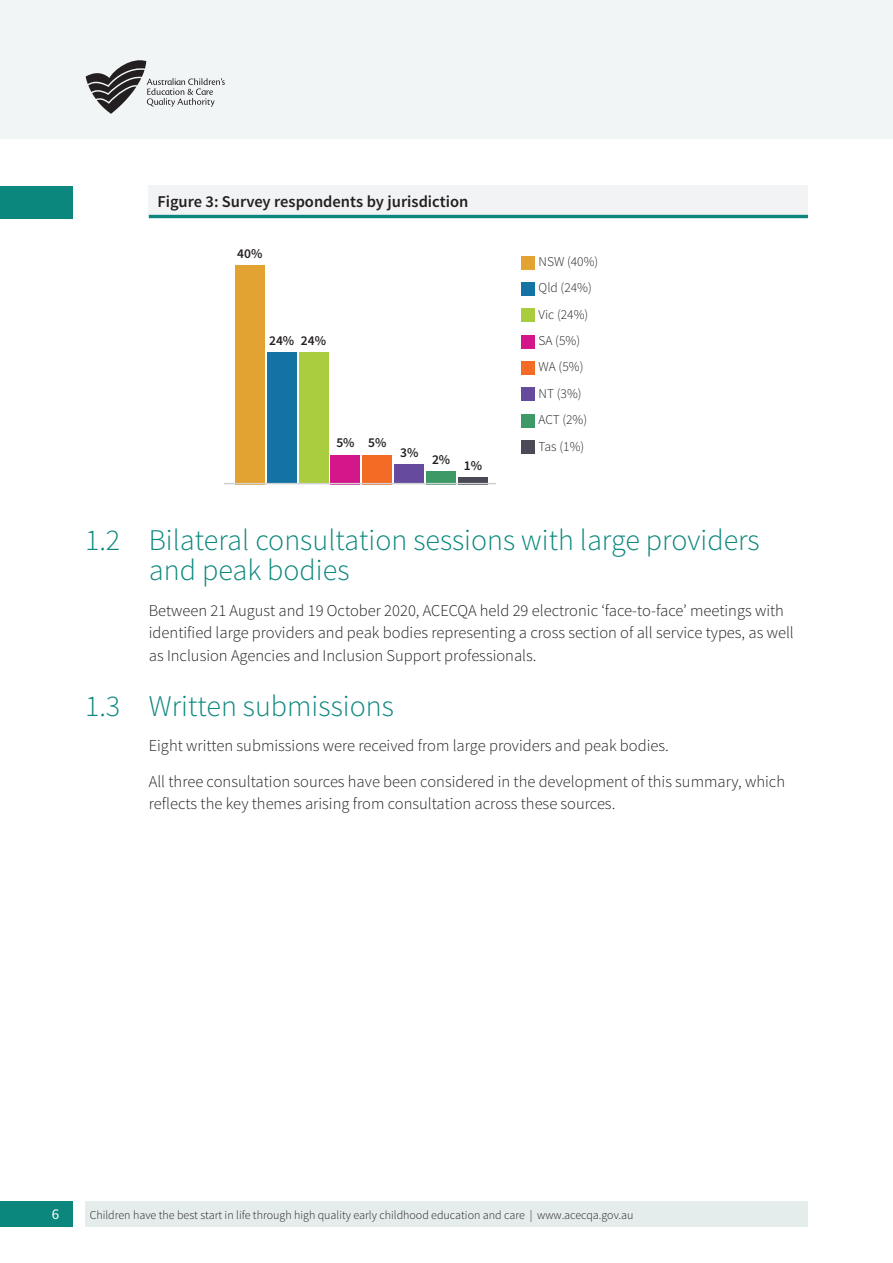
<style>
.page{position:relative;width:893px;height:1263px;background:#fff}
.page>*{position:absolute;margin:0;border:0;box-sizing:border-box;transform-origin:0 0}
.t1{font:300 30px/30px "Source Sans Pro";color:#0b877e}
.t2{font:300 16.5px/22.5px "Source Sans Pro";color:#231f20}
.figure-title{font:600 16.5px "Source Sans Pro";color:#231f20}
.t3{font:15px "Source Sans Pro";color:#fff}
.t4{font:300 13.5px/26.4px "Source Sans Pro";color:#231f20}
.t5{font:600 13.5px "Source Sans Pro";color:#231f20}
.t6{font:300 12px "Source Sans Pro";color:#231f20}
</style>
<div class="page">
<div style="left:0;top:1201px;width:72px;height:26px;background:#0b877e"></div>
<div style="left:85px;top:1201px;width:723px;height:26px;background:#e5edec"></div>
<div style="left:0;top:186px;width:72px;height:33px;background:#0b877e"></div>
<div style="left:0;top:0;width:893px;height:138px;background:#f1f5f5"></div>
<svg style="left:86px;top:60px;width:139px;height:54px"></svg>
<div style="left:149px;top:186px;width:659px;height:30px;background:#f2f3f4"></div>
<hr style="left:149px;top:215px;width:659px;height:3px;background:#0b877e">
<div style="left:521px;top:256px;width:13px;height:13px;background:#e3a332"></div>
<div style="left:521px;top:282px;width:13px;height:14px;background:#1572a4"></div>
<div style="left:521px;top:309px;width:13px;height:13px;background:#aacc3f"></div>
<div style="left:521px;top:335px;width:13px;height:13px;background:#d3178b"></div>
<div style="left:521px;top:361px;width:13px;height:14px;background:#f36b24"></div>
<div style="left:521px;top:388px;width:13px;height:13px;background:#654a9e"></div>
<div style="left:521px;top:414px;width:13px;height:14px;background:#3d9a66"></div>
<div style="left:521px;top:440px;width:13px;height:14px;background:#494a55"></div>
<div style="left:331px;top:455px;width:29px;height:29px;background:#d3178b"></div>
<div style="left:362px;top:455px;width:30px;height:29px;background:#f36b24"></div>
<div style="left:394px;top:464px;width:30px;height:20px;background:#654a9e"></div>
<div style="left:426px;top:471px;width:30px;height:13px;background:#3d9a66"></div>
<svg style="left:458px;top:477px;width:30px;height:6px"></svg>
<div style="left:299px;top:353px;width:29px;height:131px;background:#aacc3f"></div>
<div style="left:267px;top:353px;width:30px;height:131px;background:#1572a4"></div>
<div style="left:235px;top:265px;width:30px;height:219px;background:#e3a332"></div>
<hr style="left:224px;top:483px;width:272px;height:1px;background:#d1d2d4">
<p class="figure-title" style="left:157px;top:191px;width:313px">Figure 3: Survey respondents by jurisdiction</p>
<p class="t5" style="left:237px;top:244px;width:27px">40%</p>
<p class="t5" style="left:269px;top:332px;width:59px">24% 24%</p>
<p class="t4" style="left:539px;top:248px;width:61px">NSW (40%)<br>Qld (24%)<br>Vic (24%)<br>SA (5%)<br>WA (5%)<br>NT (3%)<br>ACT (2%)</p>
<p class="t5" style="left:336px;top:434px;width:52px">5% 5%</p>
<p class="t4" style="left:539px;top:433px;width:47px">Tas (1%)</p>
<p class="t5" style="left:400px;top:443px;width:20px">3%</p>
<p class="t5" style="left:432px;top:451px;width:20px">2%</p>
<p class="t5" style="left:464px;top:457px;width:20px">1%</p>
<p class="t1" style="left:149px;top:526px;width:612px;text-indent:-64px">1.2 Bilateral consultation sessions with large providers and peak bodies</p>
<p class="t2" style="left:149px;top:599px;width:646px">Between 21 August and 19 October 2020, ACECQA held 29 electronic ‘face-to-face’ meetings with identified large providers and peak bodies representing a cross section of all service types, as well as Inclusion Agencies and Inclusion Support professionals.</p>
<p class="t1" style="left:85px;top:691px;width:310px">1.3 Written submissions</p>
<p class="t2" style="left:149px;top:735px;width:521px">Eight written submissions were received from large providers and peak bodies.</p>
<p class="t2" style="left:149px;top:770px;width:638px">All three consultation sources have been considered in the development of this summary, which reflects the key themes arising from consultation across these sources.</p>
<p class="t3" style="left:52px;top:1205px;width:9px">6</p>
<p class="t6" style="left:90px;top:1207px;width:545px">Children have the best start in life through high quality early childhood education and care | www.acecqa.gov.au</p>
</div>
